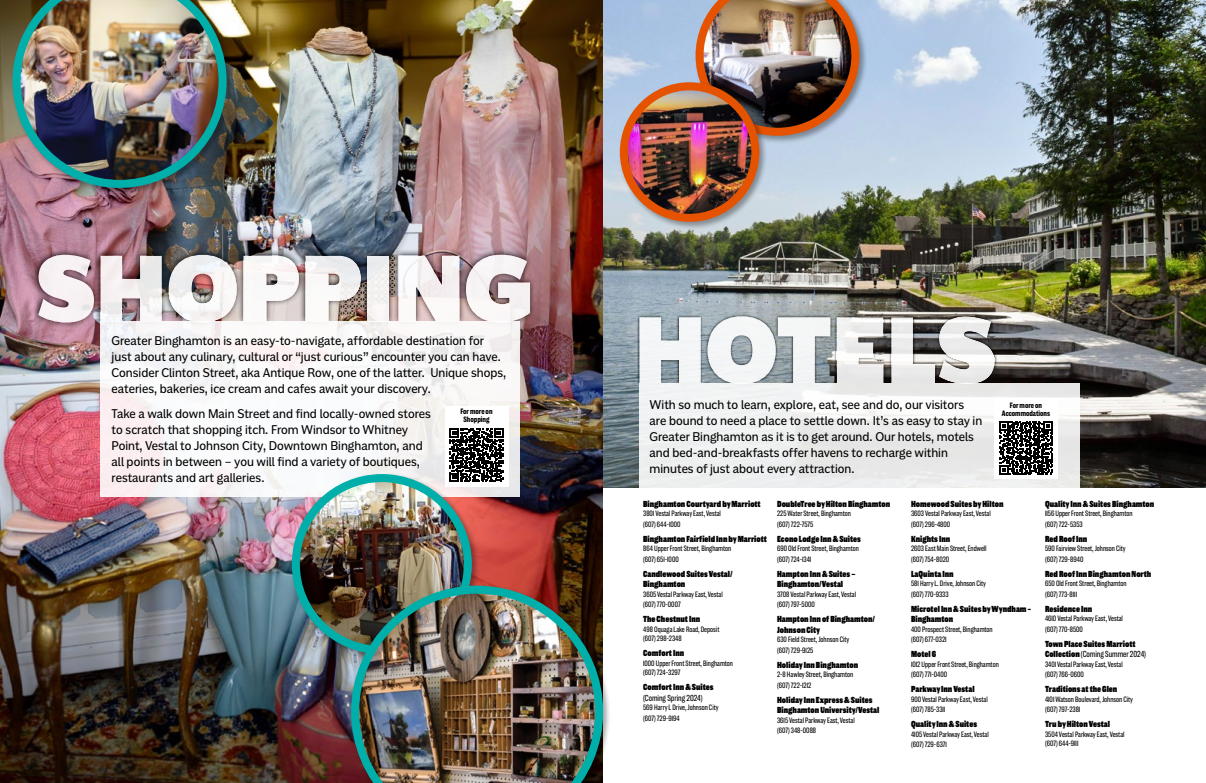
<style>
.page{position:relative;width:1206px;height:783px;background:#fff}
.page>*{position:absolute;margin:0;border:0;box-sizing:border-box;transform-origin:0 0}
.t1{font:900 97px "Americane";letter-spacing:.005em;color:#fff}
.t2{font:13px/16px "Americane";color:#000}
.t3{font:900 9px/10.5px "Americane Cond";color:#000}
.t4{font:9px "Americane Cond";color:#000}
.t5{font:8px/10.5px "Americane Cond";color:#000}
.t6{font:700 8px/8px "Americane Cond";color:#000;text-align:center}
.s1{font-weight:400}
</style>
<div class="page">
<img style="left:0;top:0;width:603px;height:783px">
<img style="left:603px;top:0;width:603px;height:487px">
<img style="left:32px;top:249px;width:504px;height:79px">
<svg style="left:100px;top:322px;width:419px;height:175px"></svg>
<svg style="left:637px;top:314px;width:361px;height:72px;background:#383b3c"></svg>
<div style="left:639px;top:383px;width:441px;height:105px;background:linear-gradient(to bottom,#f3f4f3,#e9eaea)"></div>
<div style="left:994px;top:398px;width:64px;height:81px;background:#fff"></div>
<svg style="left:999px;top:421px;width:54px;height:53px"></svg>
<div style="left:445px;top:406px;width:63px;height:81px;background:#fff"></div>
<svg style="left:450px;top:429px;width:53px;height:53px"></svg>
<div style="left:290px;top:472px;width:190px;height:190px;background:#000;opacity:.35"></div>
<img style="left:296px;top:478px;width:172px;height:172px">
<div style="left:292px;top:474px;width:180px;height:180px;border:8px solid #00afaa;border-radius:50%"></div>
<div style="left:694px;top:0;width:173px;height:144px;background:#000;opacity:.35"></div>
<img style="left:696px;top:0;width:163px;height:136px">
<div style="left:618px;top:80px;width:149px;height:150px;background:#000;opacity:.35"></div>
<img style="left:624px;top:86px;width:131px;height:132px;border-radius:66px">
<div style="left:620px;top:82px;width:139px;height:140px;border:8px solid #e65300;border-radius:50%"></div>
<div style="left:349px;top:584px;width:262px;height:199px;background:#000;opacity:.35"></div>
<img style="left:351px;top:586px;width:252px;height:197px">
<div style="left:11px;top:0;width:223px;height:196px;background:#000;opacity:.35"></div>
<img style="left:13px;top:0;width:214px;height:188px">
<h1 class="t1" style="left:36px;top:231px;width:498px">SHOPPING</h1>
<p class="t2" style="left:112px;top:332px;width:396px">Greater Binghamton is an easy-to-navigate, affordable destination for just about any culinary, cultural or “just curious” encounter you can have.<br>Consider Clinton Street, aka Antique Row, one of the latter. Unique shops, eateries, bakeries, ice cream and cafes await your discovery.</p>
<p class="t2" style="left:112px;top:405px;width:321px">Take a walk down Main Street and find locally-owned stores to scratch that shopping itch. From Windsor to Whitney Point, Vestal to Johnson City, Downtown Binghamton, and all points in between – you will find a variety of boutiques, restaurants and art galleries.</p>
<p class="t6" style="left:460px;top:408px;width:34px">For more on<br>Shopping</p>
<h1 class="t1" style="left:635px;top:293px;width:363px">HOTELS</h1>
<p class="t2" style="left:650px;top:396px;width:334px">With so much to learn, explore, eat, see and do, our visitors are bound to need a place to settle down. It’s as easy to stay in Greater Binghamton as it is to get around. Our hotels, motels and bed-and-breakfasts offer havens to recharge within minutes of just about every attraction.</p>
<p class="t6" style="left:1002px;top:401px;width:50px">For more on<br>Accommodations</p>
<p class="t3" style="left:643px;top:499px;width:119px">Binghamton Courtyard by Marriott</p>
<p class="t5" style="left:643px;top:508px;width:79px">3801 Vestal Parkway East, Vestal (607) 644-1000</p>
<p class="t3" style="left:643px;top:534px;width:125px">Binghamton Fairfield Inn by Marriott</p>
<p class="t5" style="left:643px;top:543px;width:90px">864 Upper Front Street, Binghamton (607) 651-1000</p>
<p class="t3" style="left:643px;top:569px;width:91px">Candlewood Suites Vestal/<br>Binghamton</p>
<p class="t5" style="left:643px;top:589px;width:81px">3605 Vestal Parkway East, Vestal (607) 770-0007</p>
<p class="t3" style="left:643px;top:614px;width:59px">The Chestnut Inn</p>
<p class="t5" style="left:643px;top:624px;width:78px;line-height:9.5px">498 Oquaga Lake Road, Deposit (607) 298-2348</p>
<p class="t3" style="left:643px;top:648px;width:43px">Comfort Inn</p>
<p class="t5" style="left:643px;top:658px;width:91px;line-height:9.5px">1000 Upper Front Street, Binghamton (607) 724-3297</p>
<p class="t3" style="left:643px;top:682px;width:72px">Comfort Inn &amp; Suites</p>
<p class="t4" style="left:643px;top:693px;width:61px">(Coming Spring 2024)</p>
<p class="t5" style="left:643px;top:702px;width:77px">569 Harry L Drive, Johnson City (607) 729-9194</p>
<p class="t3" style="left:777px;top:499px;width:115px">DoubleTree by Hilton Binghamton</p>
<p class="t5" style="left:777px;top:508px;width:75px">225 Water Street, Binghamton (607) 722-7575</p>
<p class="t3" style="left:777px;top:534px;width:85px">Econo Lodge Inn &amp; Suites</p>
<p class="t5" style="left:777px;top:543px;width:83px">690 Old Front Street, Binghamton (607) 724-1341</p>
<p class="t3" style="left:777px;top:569px;width:80px">Hampton Inn &amp; Suites –<br>Binghamton/Vestal</p>
<p class="t5" style="left:777px;top:589px;width:80px">3708 Vestal Parkway East, Vestal (607) 797-5000</p>
<p class="t3" style="left:777px;top:614px;width:99px">Hampton Inn of Binghamton/<br>Johnson City</p>
<p class="t5" style="left:777px;top:634px;width:74px">630 Field Street, Johnson City (607) 729-9125</p>
<p class="t3" style="left:777px;top:660px;width:83px">Holiday Inn Binghamton</p>
<p class="t5" style="left:777px;top:669px;width:78px">2-8 Hawley Street, Binghamton (607) 722-1212</p>
<p class="t3" style="left:777px;top:695px;width:104px">Holiday Inn Express &amp; Suites<br>Binghamton University/Vestal</p>
<p class="t5" style="left:777px;top:715px;width:79px">3615 Vestal Parkway East, Vestal (607) 348-0088</p>
<p class="t3" style="left:911px;top:499px;width:94px">Homewood Suites by Hilton</p>
<p class="t5" style="left:911px;top:508px;width:81px">3603 Vestal Parkway East, Vestal (607) 296-4800</p>
<p class="t3" style="left:911px;top:534px;width:41px">Knights Inn</p>
<p class="t5" style="left:911px;top:543px;width:77px">2603 East Main Street, Endwell (607) 754-8020</p>
<p class="t3" style="left:911px;top:569px;width:44px">LaQuinta Inn</p>
<p class="t5" style="left:911px;top:578px;width:76px">581 Harry L. Drive, Johnson City (607) 770-9333</p>
<p class="t3" style="left:911px;top:604px;width:121px">Microtel Inn &amp; Suites by Wyndham -<br>Binghamton</p>
<p class="t5" style="left:911px;top:624px;width:83px">400 Prospect Street, Binghamton (607) 677-0321</p>
<p class="t3" style="left:911px;top:649px;width:27px">Motel 6</p>
<p class="t5" style="left:911px;top:659px;width:89px">1012 Upper Front Street, Binghamton (607) 771-0400</p>
<p class="t3" style="left:911px;top:684px;width:65px">Parkway Inn Vestal</p>
<p class="t5" style="left:911px;top:694px;width:78px">900 Vestal Parkway East, Vestal (607) 785-3311</p>
<p class="t3" style="left:911px;top:719px;width:68px">Quality Inn &amp; Suites</p>
<p class="t5" style="left:911px;top:729px;width:79px">4105 Vestal Parkway East, Vestal (607) 729-6371</p>
<p class="t3" style="left:1045px;top:499px;width:111px">Quality Inn &amp; Suites Binghamton</p>
<p class="t5" style="left:1045px;top:508px;width:89px">1156 Upper Front Street, Binghamton (607) 722-5353</p>
<p class="t3" style="left:1045px;top:534px;width:44px">Red Roof Inn</p>
<p class="t5" style="left:1045px;top:543px;width:82px">590 Fairview Street, Johnson City (607) 729-8940</p>
<p class="t3" style="left:1045px;top:569px;width:108px">Red Roof Inn Binghamton North</p>
<p class="t5" style="left:1045px;top:578px;width:83px">650 Old Front Street, Binghamton (607) 773-8111</p>
<p class="t3" style="left:1045px;top:604px;width:49px">Residence Inn</p>
<p class="t5" style="left:1045px;top:613px;width:79px">4610 Vestal Parkway East, Vestal (607) 770-8500</p>
<p class="t3" style="left:1045px;top:639px;width:103px">Town Place Suites Marriott<br>Collection <span class="s1">(Coming Summer 2024)</span></p>
<p class="t5" style="left:1045px;top:659px;width:79px">3401 Vestal Parkway East, Vestal (607) 766-0600</p>
<p class="t3" style="left:1045px;top:684px;width:74px">Traditions at the Glen</p>
<p class="t5" style="left:1045px;top:694px;width:90px">4101 Watson Boulevard, Johnson City (607) 797-2381</p>
<p class="t3" style="left:1045px;top:719px;width:67px">Tru by Hilton Vestal</p>
<p class="t5" style="left:1045px;top:729px;width:81px;line-height:9.5px">3504 Vestal Parkway East, Vestal (607) 644-9111</p>
</div>
